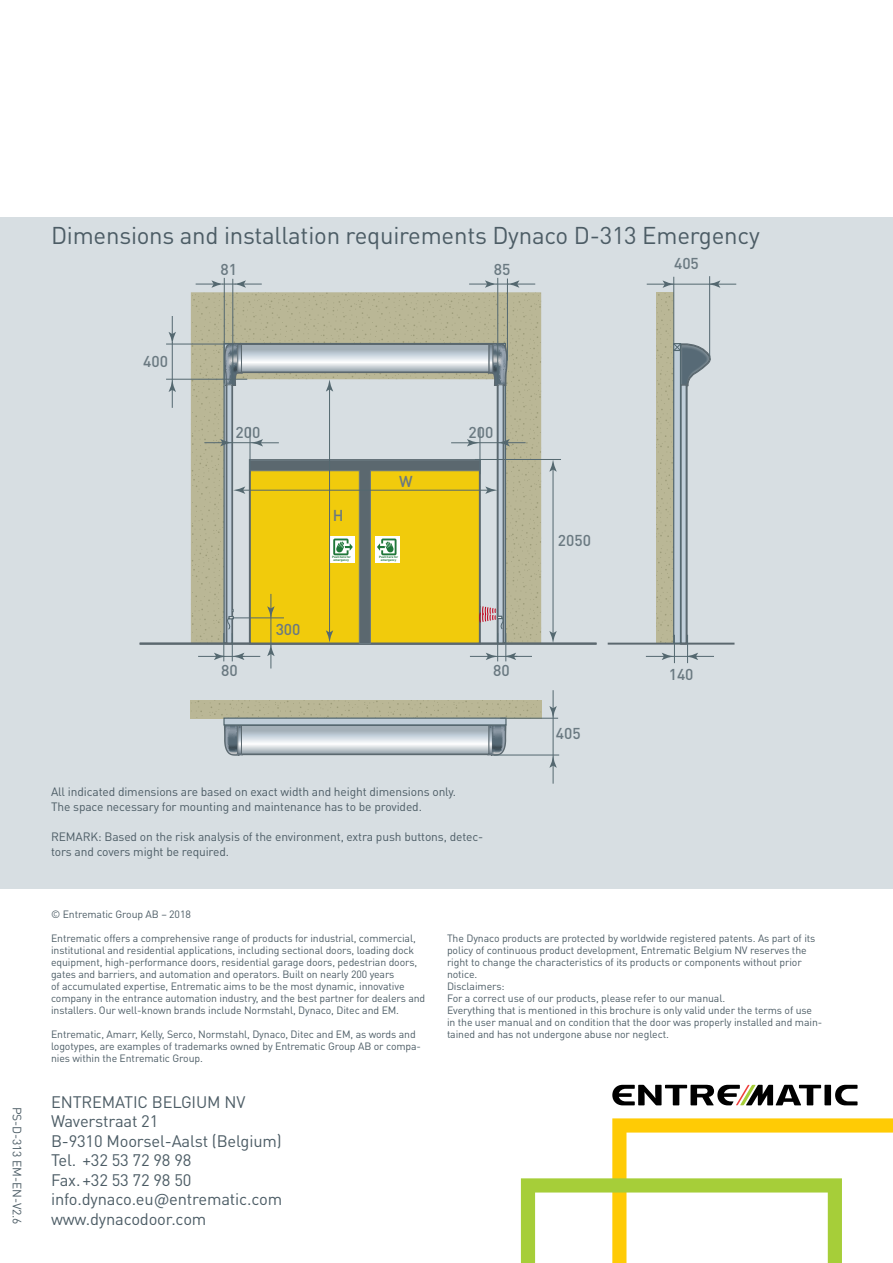
<style>
.page{position:relative;width:893px;height:1263px;background:#fff}
.page>*{position:absolute;margin:0;border:0;box-sizing:border-box;transform-origin:0 0}
.t1{font:24px "DINOT";letter-spacing:-.01em;color:#4c5c65}
.t2{font:16.5px/19.5px "DINOT";letter-spacing:-.01em;color:#4c5c65}
.t3{font:500 15.6px "DINOT";color:#6a7981}
.t4{font:12px/15px "DINOT";letter-spacing:-.01em;color:#4c5c65}
.t5{font:10.5px/12px "DINOT";letter-spacing:-.01em;color:#4c5c65}
.t6{font:700 3px/2.4px "DINOT";color:#1f773a;text-align:center}
</style>
<div class="page">
<svg style="left:521px;top:1118px;width:372px;height:145px"></svg>
<div style="left:0;top:217px;width:893px;height:672px;background:#d7dee2"></div>
<div style="left:824px;top:1085px;width:7px;height:20px;background:#000"></div>
<svg style="left:835px;top:1085px;width:22px;height:20px"></svg>
<svg style="left:612px;top:1085px;width:209px;height:20px"></svg>
<div style="left:191px;top:292px;width:350px;height:351px;background:#bab796"></div>
<svg style="left:223px;top:288px;width:286px;height:172px"></svg>
<svg style="left:225px;top:344px;width:13px;height:41px"></svg>
<svg style="left:243px;top:346px;width:244px;height:24px"></svg>
<div style="left:241px;top:344px;width:248px;height:28px;border:1px solid #5b686f"></div>
<svg style="left:239px;top:346px;width:1px;height:25px"></svg>
<div style="left:237px;top:344px;width:5px;height:29px;border:1px solid #5b686f"></div>
<div style="left:191px;top:700px;width:350px;height:18px;background:#bab796"></div>
<div style="left:227px;top:385px;width:5px;height:258px;background:#c0ced9"></div>
<div style="left:227px;top:384px;width:5px;height:259px;border:1px solid #5b686f"></div>
<svg style="left:492px;top:344px;width:14px;height:41px"></svg>
<div style="left:498px;top:385px;width:5px;height:258px;background:#c0ced9"></div>
<div style="left:498px;top:384px;width:5px;height:259px;border:1px solid #5b686f"></div>
<div style="left:489px;top:344px;width:4px;height:29px;border:1px solid #5b686f"></div>
<svg style="left:223px;top:725px;width:285px;height:31px"></svg>
<hr style="left:140px;top:643px;width:456px;height:2px;background:#5b686f">
<hr style="left:608px;top:643px;width:126px;height:2px;background:#5b686f">
<div style="left:224px;top:718px;width:282px;height:7px;background:#c0ced9"></div>
<div style="left:223px;top:717px;width:284px;height:8px;border:1px solid #546870"></div>
<hr style="left:329px;top:388px;width:1px;height:246px;background:#546870">
<svg style="left:326px;top:379px;width:7px;height:12px"></svg>
<hr style="left:552px;top:468px;width:1px;height:167px;background:#546870">
<svg style="left:549px;top:631px;width:8px;height:12px"></svg>
<svg style="left:549px;top:460px;width:8px;height:12px"></svg>
<hr style="left:250px;top:427px;width:1px;height:47px;background:#546870">
<hr style="left:475px;top:459px;width:86px;height:1px;background:#546870">
<hr style="left:480px;top:427px;width:1px;height:47px;background:#546870">
<svg style="left:198px;top:460px;width:334px;height:208px"></svg>
<svg style="left:204px;top:439px;width:75px;height:7px"></svg>
<svg style="left:451px;top:439px;width:75px;height:7px"></svg>
<svg style="left:169px;top:316px;width:7px;height:28px"></svg>
<svg style="left:169px;top:380px;width:7px;height:28px"></svg>
<hr style="left:172px;top:342px;width:1px;height:48px;background:#546870">
<hr style="left:166px;top:344px;width:63px;height:1px;background:#546870">
<hr style="left:166px;top:379px;width:81px;height:1px;background:#546870">
<hr style="left:500px;top:718px;width:58px;height:1px;background:#546870">
<hr style="left:494px;top:755px;width:65px;height:1px;background:#546870">
<svg style="left:549px;top:756px;width:8px;height:28px"></svg>
<svg style="left:549px;top:690px;width:8px;height:28px"></svg>
<hr style="left:553px;top:710px;width:1px;height:54px;background:#546870">
<hr style="left:271px;top:615px;width:1px;height:32px;background:#546870">
<svg style="left:646px;top:276px;width:90px;height:387px"></svg>
<svg style="left:196px;top:280px;width:66px;height:8px"></svg>
<hr style="left:232px;top:279px;width:1px;height:105px;background:#546870">
<hr style="left:224px;top:278px;width:1px;height:105px;background:#546870">
<svg style="left:469px;top:280px;width:66px;height:8px"></svg>
<hr style="left:507px;top:279px;width:1px;height:82px;background:#546870">
<hr style="left:497px;top:278px;width:1px;height:105px;background:#546870">
<h1 class="t1" style="left:51px;top:220px;width:710px">Dimensions and installation requirements Dynaco D-313 Emergency</h1>
<h3 class="t3" style="left:220px;top:259px;width:18px">81</h3>
<h3 class="t3" style="left:494px;top:259px;width:18px">85</h3>
<h3 class="t3" style="left:674px;top:254px;width:26px">405</h3>
<p class="t4" style="left:25px;top:1107px;width:120px;rotate:90deg">PS-D-313 EM-EN-V2.6</p>
<h3 class="t3" style="left:143px;top:352px;width:26px">400</h3>
<h3 class="t3" style="left:236px;top:422px;width:26px">200</h3>
<h3 class="t3" style="left:468px;top:422px;width:26px">200</h3>
<h3 class="t3" style="left:333px;top:505px;width:12px">H</h3>
<h3 class="t3" style="left:399px;top:471px;width:15px">W</h3>
<h3 class="t3" style="left:221px;top:661px;width:18px">80</h3>
<h3 class="t3" style="left:276px;top:619px;width:26px">300</h3>
<p class="t6" style="left:332px;top:556px;width:20px">Push here for emergency</p>
<p class="t6" style="left:379px;top:556px;width:20px">Push here for emergency</p>
<h3 class="t3" style="left:493px;top:661px;width:18px">80</h3>
<p class="t4" style="left:51px;top:784px;width:406px">All indicated dimensions are based on exact width and height dimensions only.<br>The space necessary for mounting and maintenance has to be provided.</p>
<p class="t4" style="left:51px;top:829px;width:434px">REMARK: Based on the risk analysis of the environment, extra push buttons, detec&shy;tors and covers might be required.</p>
<h3 class="t3" style="left:558px;top:531px;width:35px">2050</h3>
<h3 class="t3" style="left:556px;top:724px;width:26px">405</h3>
<h3 class="t3" style="left:669px;top:664px;width:26px">140</h3>
<p class="t5" style="left:51px;top:908px;width:141px">© Entrematic Group AB – 2018</p>
<p class="t5" style="left:51px;top:932px;width:376px">Entrematic offers a comprehensive range of products for industrial, commercial, institutional and residential applications, including sectional doors, loading dock equipment, high-performance doors, residential garage doors, pedestrian doors, gates and barriers, and automation and operators. Built on nearly 200 years<br>of accumulated expertise, Entrematic aims to be the most dynamic, innovative company in the entrance automation industry, and the best partner for dealers and installers. Our well-known brands include Normstahl, Dynaco, Ditec and EM.</p>
<p class="t5" style="left:51px;top:1028px;width:372px">Entrematic, Amarr, Kelly, Serco, Normstahl, Dynaco, Ditec and EM, as words and logotypes, are examples of trademarks owned by Entrematic Group AB or compa&shy;nies within the Entrematic Group.</p>
<h2 class="t2" style="left:51px;top:1092px;width:233px">ENTREMATIC BELGIUM NV<br>Waverstraat 21<br>B-9310 Moorsel-Aalst (Belgium)<br>Tel. +32 53 72 98 98<br>Fax.+32 53 72 98 50 info.dynaco.eu@entrematic.com www.dynacodoor.com</h2>
<p class="t5" style="left:447px;top:932px;width:377px">The Dynaco products are protected by worldwide registered patents. As part of its policy of continuous product development, Entrematic Belgium NV reserves the right to change the characteristics of its products or components without prior notice.<br>Disclaimers:<br>For a correct use of our products, please refer to our manual.<br>Everything that is mentioned in this brochure is only valid under the terms of use in the user manual and on condition that the door was properly installed and main&shy;tained and has not undergone abuse nor neglect.</p>
</div>
